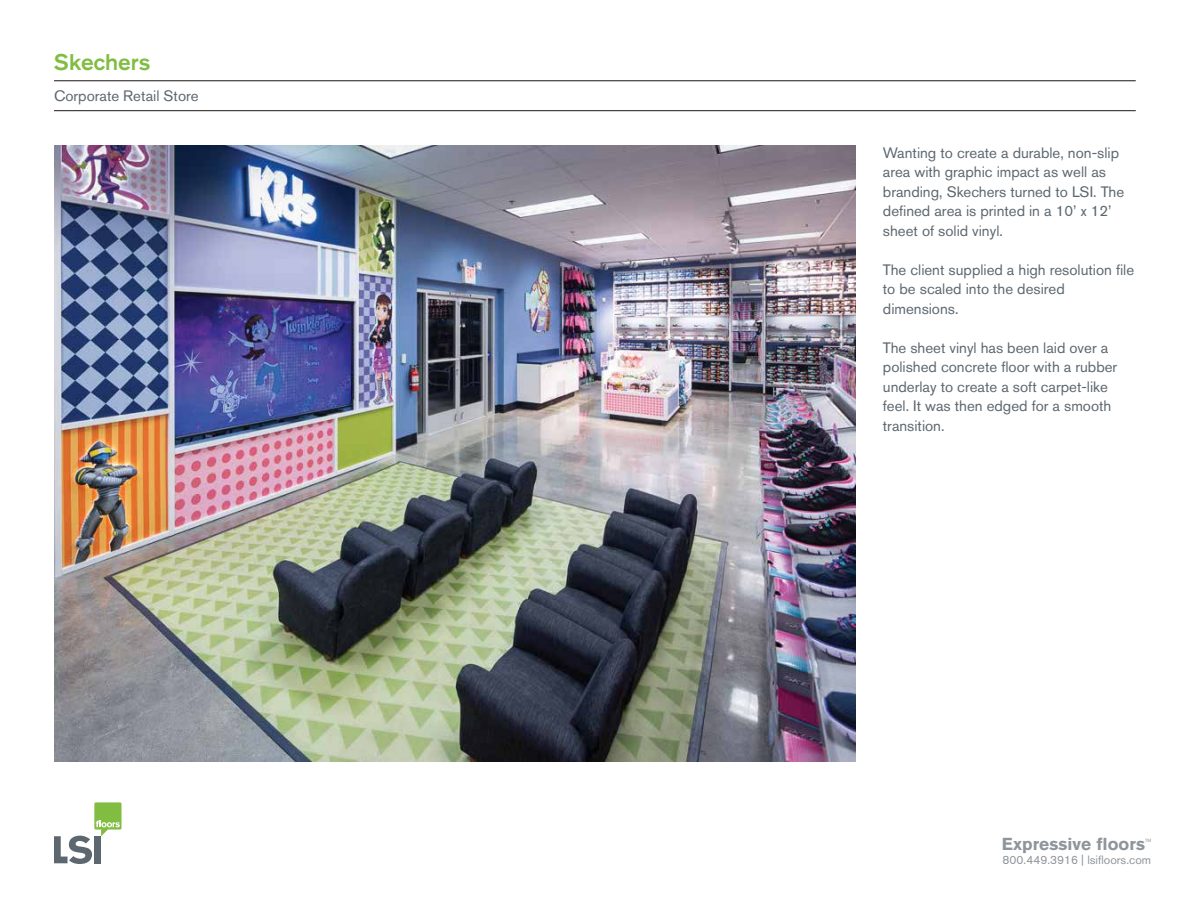
<style>
.page{position:relative;width:1188px;height:918px;background:#fff}
.page>*{position:absolute;margin:0;border:0;box-sizing:border-box;transform-origin:0 0}
.t1{font:500 22.5px "Akzidenz Grotesk BE";color:#81bd41}
.t2{font:700 17.25px "Akzidenz Grotesk BE";letter-spacing:.005em;color:rgb(93 103 112/.7)}
.t3{font:15px/19.5px "Akzidenz Grotesk BE";color:#5d6770}
.t4{font:12px "Akzidenz Grotesk BE";color:rgb(93 103 112/.7)}
.t5{font:4.5px "Akzidenz Grotesk BE";color:rgb(93 103 112/.7)}
</style>
<div class="page">
<hr style="left:54px;top:81px;width:1082px;height:1px;background:#231f20">
<hr style="left:54px;top:110px;width:1082px;height:1px;background:#231f20">
<svg style="left:54px;top:802px;width:68px;height:62px"></svg>
<img style="left:54px;top:145px;width:802px;height:616px">
<h1 class="t1" style="left:54px;top:48px;width:98px">Skechers</h1>
<p class="t3" style="left:54px;top:86px;width:146px">Corporate Retail Store</p>
<p class="t3" style="left:883px;top:143px;width:243px">Wanting to create a durable, non-slip area with graphic impact as well as branding, Skechers turned to LSI. The defined area is printed in a 10’ x 12’ sheet of solid vinyl.</p>
<p class="t3" style="left:883px;top:260px;width:253px">The client supplied a high resolution file to be scaled into the desired dimensions.</p>
<p class="t3" style="left:883px;top:338px;width:236px">The sheet vinyl has been laid over a polished concrete floor with a rubber underlay to create a soft carpet-like feel. It was then edged for a smooth transition.</p>
<p class="t2" style="left:1002px;top:834px;width:145px">Expressive floors</p>
<p class="t5" style="left:1145px;top:838px;width:8px">TM</p>
<p class="t4" style="left:1003px;top:853px;width:150px">800.449.3916 | lsifloors.com</p>
</div>
